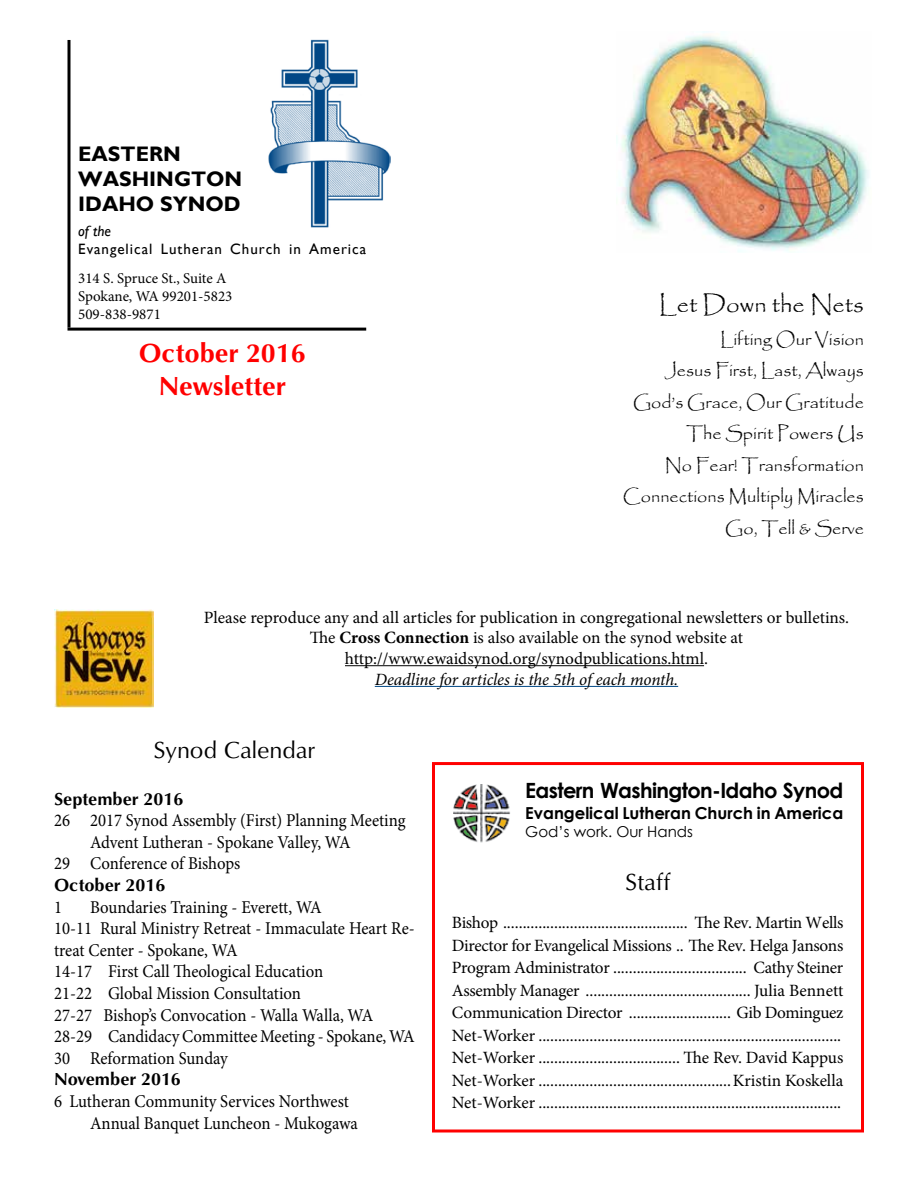
<style>
.page{position:relative;width:918px;height:1188px;background:#fff}
.page>*{position:absolute;margin:0;border:0;box-sizing:border-box;transform-origin:0 0}
.t1{font:27px/32.4px "Optimum Bold DTC";color:#f00;text-align:center}
.t2{font:24px "Optimum Roman DTC";color:#000}
.t3{font:24px "Papyrus";color:#000}
.t4{font:700 21px "Century Gothic";letter-spacing:-.03em;color:#000}
.t5{font:700 21px/25.2px "Gill Sans";color:#000}
.t6{font:18px/21.6px "Minion Pro";color:#000;scale:.93 1}
.t7{font:18px/31.5px "Papyrus";color:#000;text-align:right}
.t8{font:18px "Optimum Bold DTC";color:#000}
.t9{font:17.25px/22.5px "Minion Pro";letter-spacing:-.01em;color:#000;text-align:center}
.t10{font:italic 17.25px "Minion Pro";letter-spacing:-.01em;color:#000}
.t11{font:700 16.5px "Century Gothic";color:#000}
.t12{font:15px/18px "Minion Pro";color:#000}
.t13{font:15px "Gill Sans";letter-spacing:.065em;color:#000}
.t14{font:15px "Century Gothic";color:#000}
.t15{font:italic 15px "Gill Sans";color:#000}
.s1{font-weight:700}
</style>
<div class="page">
<img style="left:621px;top:35px;width:248px;height:217px">
<img style="left:268px;top:39px;width:123px;height:188px">
<hr style="left:68px;top:40px;width:2px;height:288px;background:#000">
<hr style="left:68px;top:328px;width:298px;height:3px;background:#000">
<hr style="left:345px;top:665px;width:359px;height:1px;background:#000">
<hr style="left:375px;top:686px;width:303px;height:1px;background:#004785">
<div style="left:432px;top:762px;width:432px;height:370px;border:3px solid #f00"></div>
<img style="left:453px;top:785px;width:57px;height:58px">
<img style="left:54px;top:609px;width:100px;height:99px">
<p class="t5" style="left:78px;top:141px;width:166px">EASTERN<br>WASHINGTON<br>IDAHO SYNOD</p>
<p class="t15" style="left:78px;top:223px;width:34px">of the</p>
<p class="t13" style="left:78px;top:241px;width:289px">Evangelical Lutheran Church in America</p>
<p class="t12" style="left:78px;top:270px;width:156px">314 S. Spruce St., Suite A<br>Spokane, WA 99201-5823<br>509-838-9871</p>
<h1 class="t1" style="left:139px;top:337px;width:169px">October 2016<br>Newsletter</h1>
<h2 class="t3" style="left:659px;top:290px;width:207px">Let Down the Nets</h2>
<p class="t7" style="left:623px;top:323px;width:243px">Lifting Our Vision<br>Jesus First, Last, Always<br>God’s Grace, Our Gratitude<br>The Spirit Powers Us<br>No Fear! Transformation<br>Connections Multiply Miracles<br>Go, Tell &amp; Serve</p>
<p class="t9" style="left:204px;top:607px;width:647px;line-height:20.7px">Please reproduce any and all articles for publication in congregational newsletters or bulletins.<br>The <span class="s1">Cross Connection</span> is also available on the synod website at http://www.ewaidsynod.org/synodpublications.html.</p>
<p class="t10" style="left:375px;top:667px;width:305px">Deadline for articles is the 5th of each month.</p>
<h2 class="t2" style="left:153px;top:736px;width:164px">Synod Calendar</h2>
<p class="t8" style="left:54px;top:788px;width:131px">September 2016</p>
<p class="t6" style="left:54px;top:810px;width:380px">26 2017 Synod Assembly (First) Planning Meeting</p>
<p class="t6" style="left:90px;top:831px;width:282px">Advent Lutheran - Spokane Valley, WA</p>
<p class="t6" style="left:54px;top:853px;width:202px">29 Conference of Bishops</p>
<p class="t8" style="left:54px;top:874px;width:113px">October 2016</p>
<p class="t6" style="left:54px;top:896px;width:10px">1</p>
<p class="t6" style="left:54px;top:896px;width:389px;text-indent:36px">Boundaries Training - Everett, WA<br>10-11 Rural Ministry Retreat - Immaculate Heart Re&shy;treat Center - Spokane, WA<br>14-17 First Call Theological Education<br>21-22 Global Mission Consultation<br>27-27 Bishop’s Convocation - Walla Walla, WA 28-29 Candidacy Committee Meeting - Spokane, WA 30 Reformation Sunday</p>
<p class="t8" style="left:54px;top:1069px;width:128px">November 2016</p>
<p class="t6" style="left:90px;top:1090px;width:290px;text-indent:-36px">6 Lutheran Community Services Northwest<br>Annual Banquet Luncheon - Mukogawa</p>
<p class="t4" style="left:525px;top:774px;width:320px">Eastern Washington-Idaho Synod</p>
<p class="t11" style="left:525px;top:801px;width:320px">Evangelical Lutheran Church in America</p>
<p class="t14" style="left:525px;top:822px;width:169px">God’s work. Our Hands</p>
<h2 class="t2" style="left:625px;top:868px;width:46px">Staff</h2>
<p class="t9" style="left:452px;top:912px;width:393px;text-align:left">Bishop ............................................... The Rev. Martin Wells Director for Evangelical Missions .. The Rev. Helga Jansons Program Administrator .................................. Cathy Steiner Assembly Manager .......................................... Julia Bennett Communication Director .......................... Gib Dominguez Net-Worker .............................................................................<br>Net-Worker .................................... The Rev. David Kappus Net-Worker .................................................Kristin Koskella Net-Worker .............................................................................</p>
</div>
